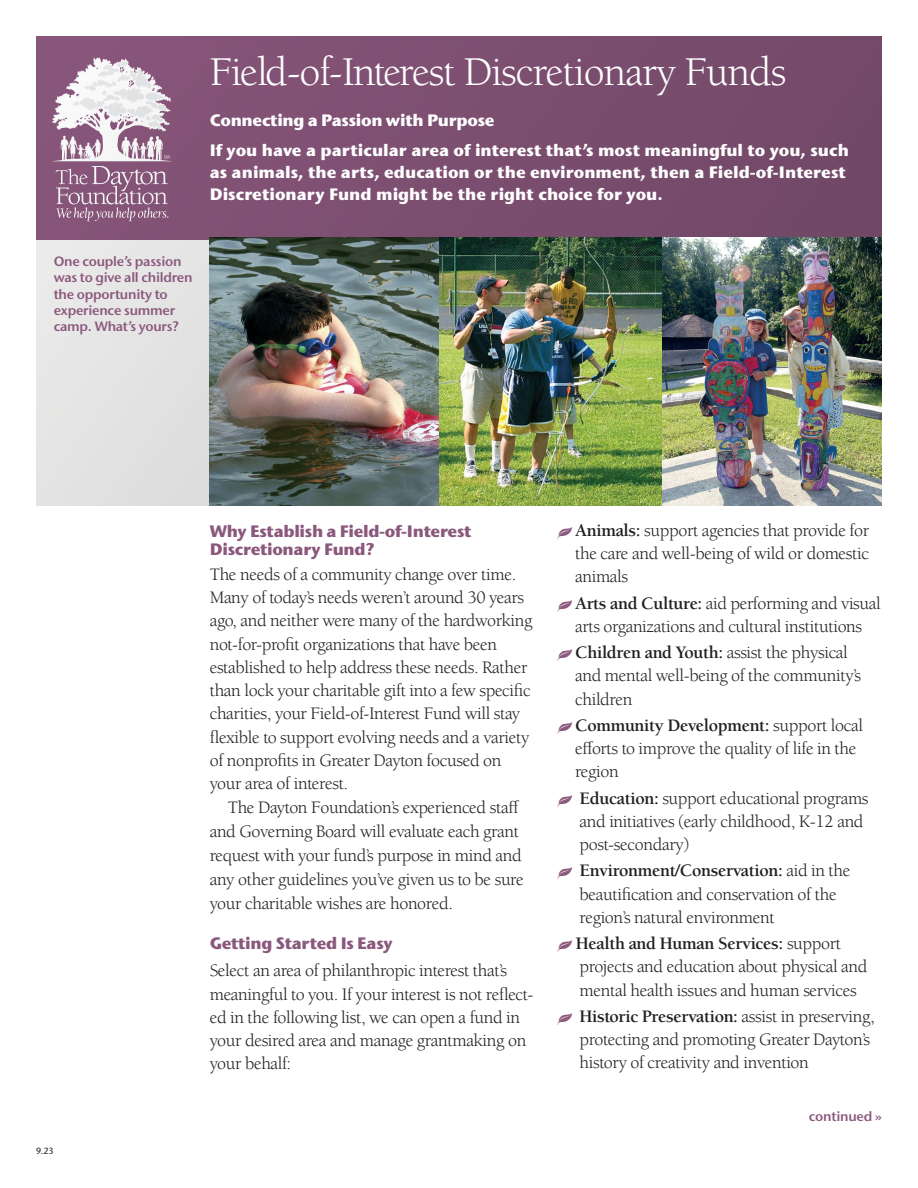
<style>
.page{position:relative;width:918px;height:1188px;background:#fff}
.page>*{position:absolute;margin:0;border:0;box-sizing:border-box;transform-origin:0 0}
.t1{font:42px "Berkeley Std";letter-spacing:-.025em;color:#fff}
.t2{font:18px/23.2px "Berkeley Std";letter-spacing:-.02em;color:#231f20}
.t3{font:700 18px "Berkeley Pro";letter-spacing:-.02em;color:#231f20}
.t4{font:700 16.5px/30.8px "Stone Sans ITC Std";color:#fff}
.t5{font:700 16.5px/18px "Stone Sans ITC Std";letter-spacing:-.02em;color:#8b587d}
.t6{font:600 13.5px/16.5px "Stone Sans ITC Std";letter-spacing:-.02em;color:#8b587d}
.t7{font:500 9px "Stone Sans ITC Std";color:#231f20}
.s1{font-family:"Berkeley Pro";font-weight:700}
.s2{font-family:"Berkeley Std";font-weight:400}
</style>
<div class="page">
<svg style="left:36px;top:36px;width:846px;height:470px;background:#97758e"></svg>
<img style="left:210px;top:237px;width:672px;height:268px">
<h1 class="t1" style="left:210px;top:49px;width:578px">Field-of-Interest Discretionary Funds</h1>
<p class="t4" style="left:210px;top:104px;width:641px">Connecting a Passion with Purpose<br>If you have a particular area of interest that’s most meaningful to you, such</p>
<p class="t4" style="left:210px;top:161px;width:638px;line-height:21.8px">as animals, the arts, education or the environment, then a Field-of-Interest<br>Discretionary Fund might be the right choice for you.</p>
<p class="t6" style="left:54px;top:252px;width:140px">One couple’s passion was to give all children the opportunity to experience summer camp. What’s yours?</p>
<p class="t7" style="left:36px;top:1145px;width:19px">9.23</p>
<p class="t5" style="left:210px;top:522px;width:263px">Why Establish a Field-of-Interest<br>Discretionary Fund?</p>
<p class="t2" style="left:210px;top:563px;width:324px">The needs of a community change over time.<br>Many of today’s needs weren’t around 30 years ago, and neither were many of the hardworking not-for-profit organizations that have been established to help address these needs. Rather than lock your charitable gift into a few specific charities, your Field-of-Interest Fund will stay flexible to support evolving needs and a variety of nonprofits in Greater Dayton focused on your area of interest.</p>
<p class="t2" style="left:210px;top:796px;width:316px;line-height:24px;text-indent:18px">The Dayton Foundation’s experienced staff and Governing Board will evaluate each grant request with your fund’s purpose in mind and any other guidelines you’ve given us to be sure your charitable wishes are honored.</p>
<p class="t5" style="left:210px;top:934px;width:185px">Getting Started Is Easy</p>
<p class="t2" style="left:210px;top:959px;width:325px">Select an area of philanthropic interest that’s meaningful to you. If your interest is not reflect&shy;ed in the following list, we can open a fund in your desired area and manage grantmaking on your behalf:</p>
<p class="t2" style="left:575px;top:519px;width:296px;text-align:justify;text-indent:-18px"><sub>k</sub> <span class="s1">Animals:</span> support agencies that provide for the care and well-being of wild or domestic animals</p>
<p class="t2" style="left:557px;top:592px;width:325px;text-align:center"><sub>k</sub> <span class="s1">Arts and Culture:</span> aid performing and visual arts organizations and cultural institutions</p>
<p class="t3" style="left:557px;top:642px;width:292px"><sub>k</sub> Children and Youth: <span class="s2">assist the physical</span></p>
<p class="t2" style="left:575px;top:664px;width:288px">and mental well-being of the community’s children</p>
<p class="t3" style="left:557px;top:715px;width:308px"><sub>k</sub> Community Development: <span class="s2">support local</span></p>
<p class="t2" style="left:575px;top:737px;width:283px">efforts to improve the quality of life in the region</p>
<p class="t2" style="left:580px;top:787px;width:291px;text-indent:-23px"><sub>k</sub> <span class="s1">Education:</span> support educational programs and initiatives (early childhood, K-12 and post-secondary)</p>
<p class="t3" style="left:557px;top:860px;width:295px"><sub>k</sub> Environment/Conservation: <span class="s2">aid in the</span></p>
<p class="t2" style="left:580px;top:883px;width:259px">beautification and conservation of the region’s natural environment</p>
<p class="t3" style="left:557px;top:933px;width:286px"><sub>k</sub> Health and Human Services: <span class="s2">support</span></p>
<p class="t2" style="left:580px;top:955px;width:289px">projects and education about physical and mental health issues and human services</p>
<p class="t3" style="left:557px;top:1006px;width:319px"><sub>k</sub> Historic Preservation: <span class="s2">assist in preserving,</span></p>
<p class="t2" style="left:580px;top:1028px;width:292px">protecting and promoting Greater Dayton’s history of creativity and invention</p>
<p class="t6" style="left:809px;top:1108px;width:75px">continued »</p>
</div>
